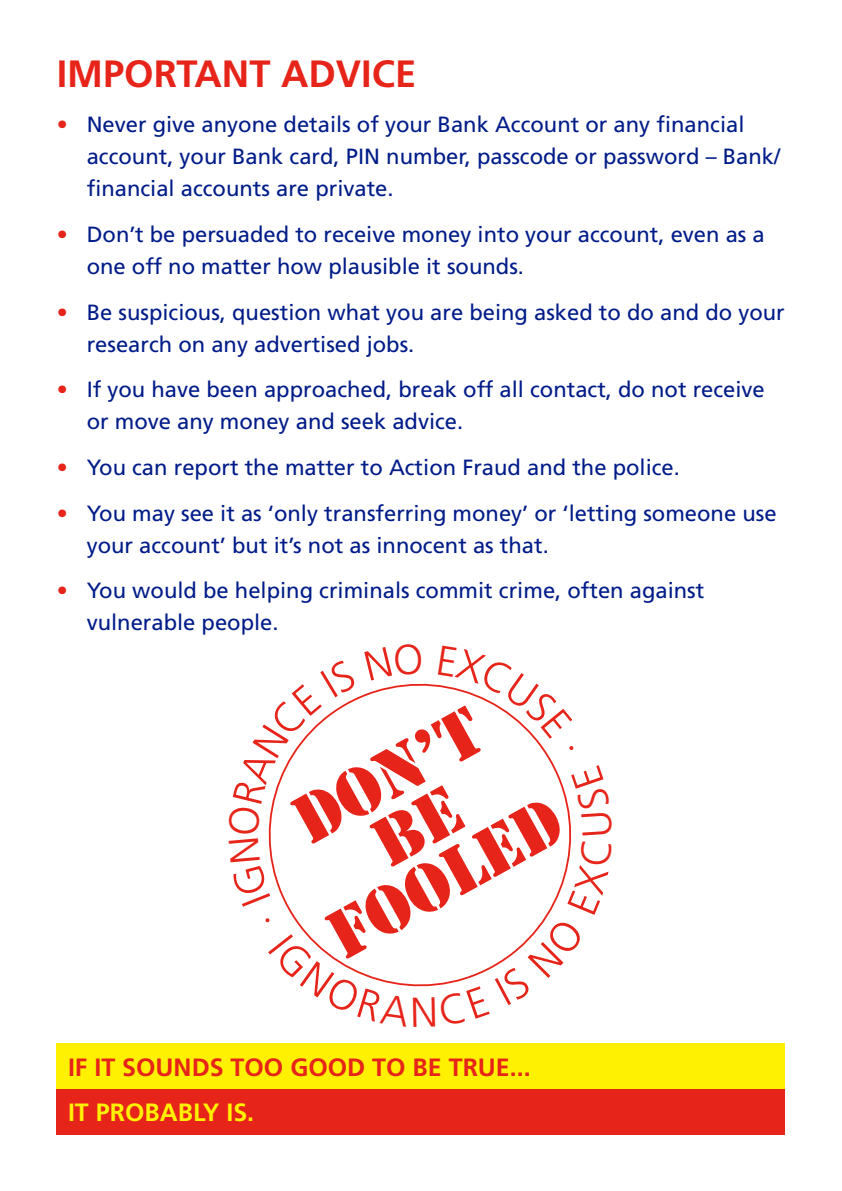
<style>
.page{position:relative;width:842px;height:1191px;background:#fff}
.page>*{position:absolute;margin:0;border:0;box-sizing:border-box;transform-origin:0 0}
.t1{font:700 38px "Frutiger";color:#e72419}
.t2{font:700 25px "Frutiger";color:#e72419}
.t3{font:700 25px "Frutiger";color:#fff101}
.t4{font:22px/32px "Frutiger";color:#001c88}
.s1{color:#e72419}
</style>
<div class="page">
<div style="left:57px;top:1043px;width:728px;height:46px;background:#fff101"></div>
<div style="left:57px;top:1089px;width:728px;height:45px;background:#e72419"></div>
<svg style="left:268px;top:683px;width:303px;height:304px"></svg>
<p class="t1" style="left:57px;top:51px;width:361px">IMPORTANT ADVICE</p>
<p class="t4" style="left:87px;top:109px;width:695px;text-indent:-30px"><span class="s1">•</span> Never give anyone details of your Bank Account or any financial account, your Bank card, PIN number, passcode or password – Bank/ financial accounts are private.</p>
<p class="t4" style="left:87px;top:218px;width:680px;text-indent:-30px"><span class="s1">•</span> Don’t be persuaded to receive money into your account, even as a one off no matter how plausible it sounds.</p>
<p class="t4" style="left:87px;top:296px;width:700px;text-indent:-30px"><span class="s1">•</span> Be suspicious, question what you are being asked to do and do your research on any advertised jobs.</p>
<p class="t4" style="left:87px;top:373px;width:680px;text-indent:-30px"><span class="s1">•</span> If you have been approached, break off all contact, do not receive or move any money and seek advice.</p>
<p class="t4" style="left:57px;top:451px;width:625px"><span class="s1">•</span> You can report the matter to Action Fraud and the police.</p>
<p class="t4" style="left:87px;top:497px;width:691px;text-indent:-30px"><span class="s1">•</span> You may see it as ‘only transferring money’ or ‘letting someone use your account’ but it’s not as innocent as that.</p>
<p class="t4" style="left:87px;top:574px;width:619px;text-indent:-30px"><span class="s1">•</span> You would be helping criminals commit crime, often against vulnerable people.</p>
<p class="t2" style="left:68px;top:1052px;width:464px">IF IT SOUNDS TOO GOOD TO BE TRUE...</p>
<p class="t3" style="left:68px;top:1098px;width:188px">IT PROBABLY IS.</p>
</div>
